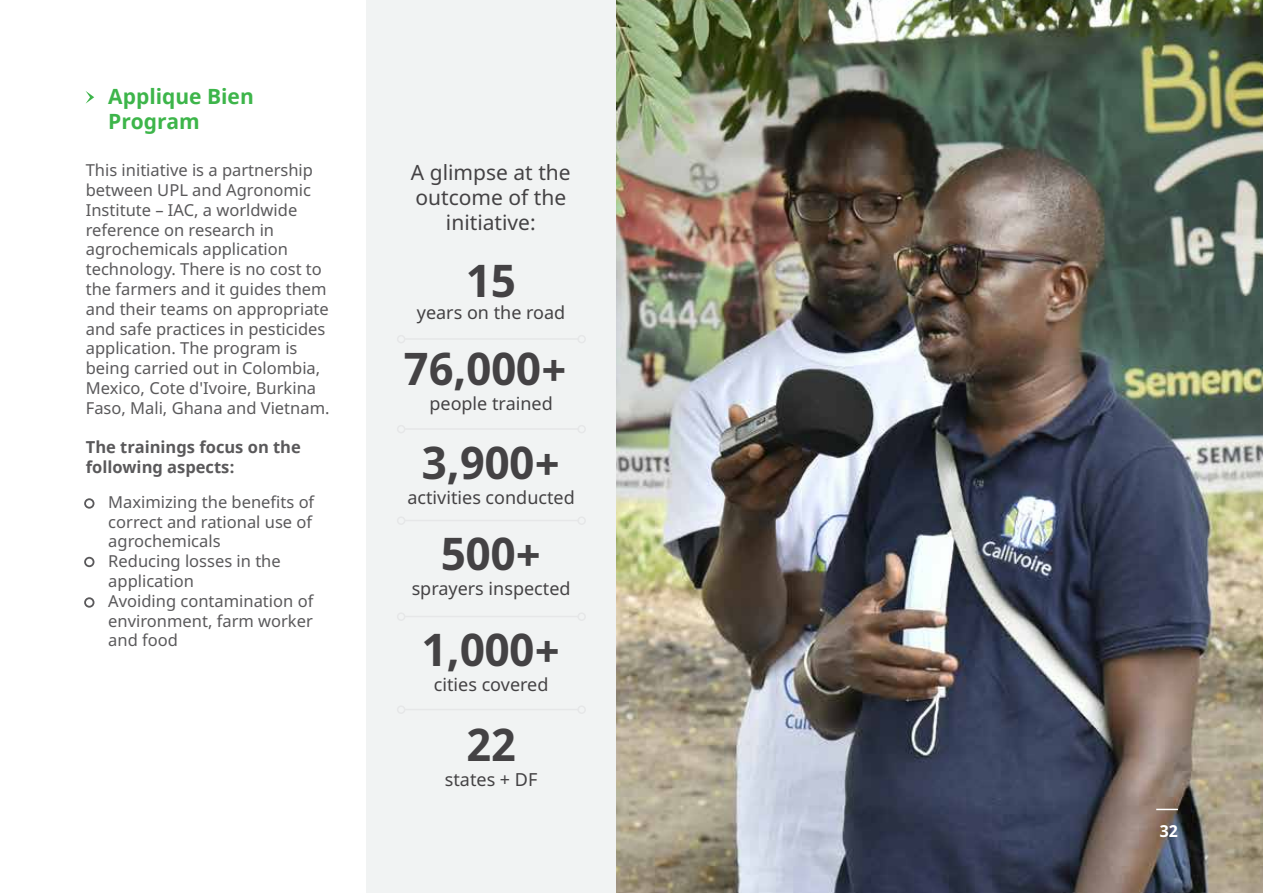
<style>
.page{position:relative;width:1263px;height:893px;background:#fff}
.page>*{position:absolute;margin:0;border:0;box-sizing:border-box;transform-origin:0 0}
.t1{font:700 45px/87.8px "Noto Sans";color:#444244;text-align:center}
.t2{font:21px/25.2px "Noto Sans";color:#444244;text-align:center}
.t3{font:700 21px/25.2px "Noto Sans";color:#3db54a}
.t4{font:18px "Noto Sans";color:#444244}
.t5{font:16.5px/19.8px "Noto Sans";color:#5a595b}
.t6{font:700 16.5px/19.8px "Noto Sans";color:#5a595b}
.t7{font:700 16.5px "Noto Sans";color:#fff}
</style>
<div class="page">
<img style="left:616px;top:0;width:647px;height:893px">
<div style="left:366px;top:0;width:250px;height:893px;background:#f1f3f3"></div>
<div style="left:84px;top:498px;width:10px;height:11px;border:2px solid #5a595b;border-radius:50%"></div>
<div style="left:84px;top:557px;width:10px;height:10px;border:2px solid #5a595b;border-radius:50%"></div>
<div style="left:84px;top:597px;width:10px;height:11px;border:2px solid #5a595b;border-radius:50%"></div>
<svg style="left:86px;top:91px;width:8px;height:13px"></svg>
<hr style="left:405px;top:338px;width:174px;height:2px;background:#e6e7e8">
<div style="left:397px;top:335px;width:8px;height:8px;border:2px solid #e6e7e8;border-radius:50%"></div>
<div style="left:577px;top:335px;width:9px;height:8px;border:2px solid #e6e7e8;border-radius:50%"></div>
<hr style="left:405px;top:428px;width:174px;height:2px;background:#e6e7e8">
<div style="left:397px;top:425px;width:8px;height:8px;border:2px solid #e6e7e8;border-radius:50%"></div>
<div style="left:577px;top:425px;width:9px;height:8px;border:2px solid #e6e7e8;border-radius:50%"></div>
<hr style="left:405px;top:520px;width:174px;height:1px;background:#e6e7e8">
<div style="left:397px;top:516px;width:8px;height:9px;border:2px solid #e6e7e8;border-radius:50%"></div>
<div style="left:577px;top:516px;width:9px;height:9px;border:2px solid #e6e7e8;border-radius:50%"></div>
<hr style="left:405px;top:616px;width:174px;height:1px;background:#e6e7e8">
<div style="left:397px;top:612px;width:8px;height:9px;border:2px solid #e6e7e8;border-radius:50%"></div>
<div style="left:577px;top:612px;width:9px;height:9px;border:2px solid #e6e7e8;border-radius:50%"></div>
<hr style="left:405px;top:709px;width:174px;height:1px;background:#e6e7e8">
<div style="left:397px;top:705px;width:8px;height:9px;border:2px solid #e6e7e8;border-radius:50%"></div>
<div style="left:577px;top:705px;width:9px;height:9px;border:2px solid #e6e7e8;border-radius:50%"></div>
<svg style="left:1156px;top:809px;width:22px;height:1px"></svg>
<p class="t3" style="left:108px;top:84px;width:147px">Applique Bien<br>Program</p>
<p class="t5" style="left:86px;top:161px;width:245px">This initiative is a partnership between UPL and Agronomic<br>Institute – IAC, a worldwide reference on research in agrochemicals application technology. There is no cost to the farmers and it guides them and their teams on appropriate and safe practices in pesticides application. The program is being carried out in Colombia,<br>Mexico, Cote d'Ivoire, Burkina<br>Faso, Mali, Ghana and Vietnam.</p>
<p class="t6" style="left:86px;top:438px;width:217px">The trainings focus on the following aspects:</p>
<p class="t5" style="left:108px;top:492px;width:207px">Maximizing the benefits of correct and rational use of agrochemicals<br>Reducing losses in the application<br>Avoiding contamination of environment, farm worker and food</p>
<p class="t2" style="left:411px;top:160px;width:161px">A glimpse at the outcome of the initiative:</p>
<h1 class="t1" style="left:404px;top:238px;width:164px">15<br>76,000+</h1>
<p class="t4" style="left:417px;top:300px;width:150px">years on the road</p>
<p class="t4" style="left:429px;top:391px;width:125px">people trained</p>
<h1 class="t1" style="left:422px;top:420px;width:139px">3,900+</h1>
<p class="t4" style="left:407px;top:484px;width:169px">activities conducted</p>
<h1 class="t1" style="left:441px;top:511px;width:102px">500+</h1>
<p class="t4" style="left:412px;top:576px;width:160px">sprayers inspected</p>
<h1 class="t1" style="left:422px;top:607px;width:139px">1,000+</h1>
<p class="t4" style="left:434px;top:672px;width:116px">cities covered</p>
<h1 class="t1" style="left:466px;top:702px;width:51px">22</h1>
<p class="t4" style="left:445px;top:766px;width:94px">states + DF</p>
<p class="t7" style="left:1160px;top:819px;width:20px">32</p>
</div>
